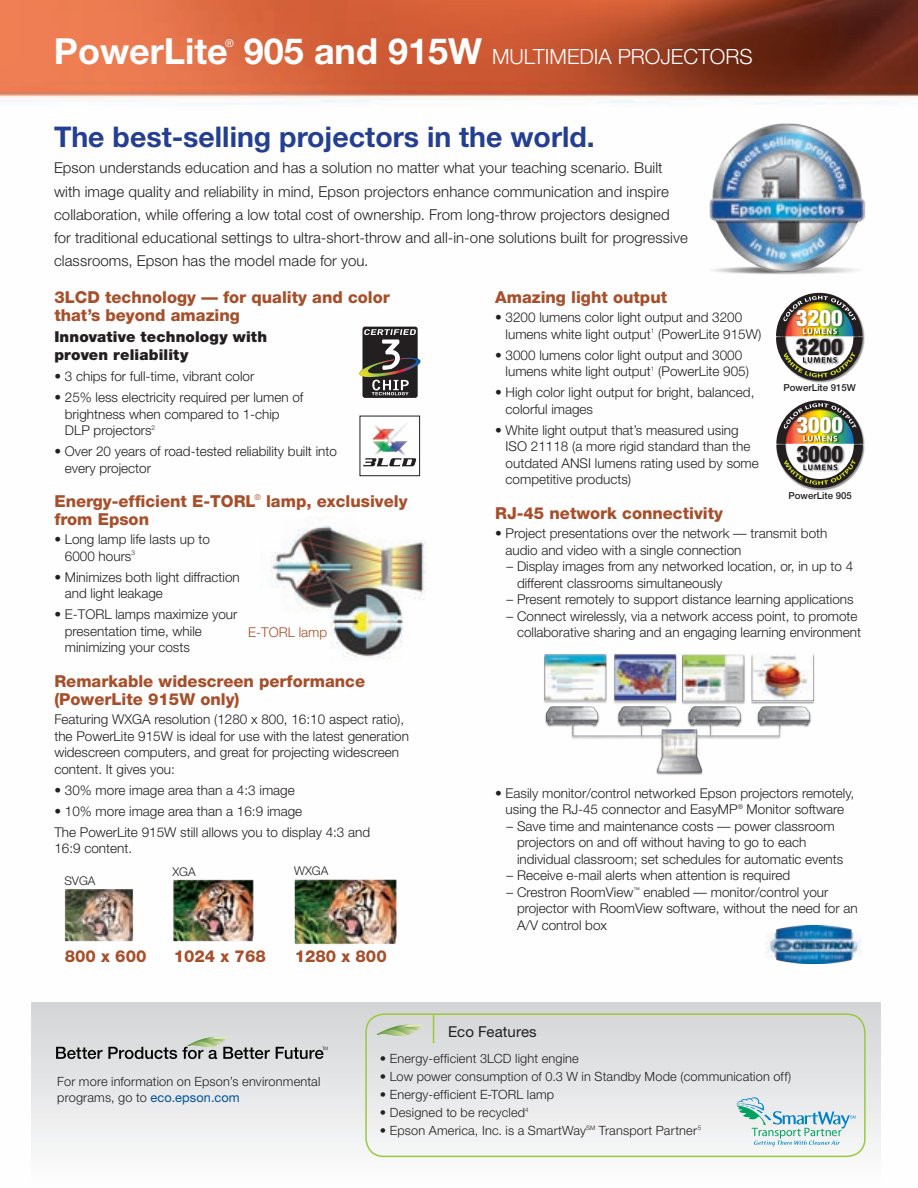
<style>
.page{position:relative;width:918px;height:1188px;background:#fff}
.page>*{position:absolute;margin:0;border:0;box-sizing:border-box;transform-origin:0 0}
.t1{font:700 36px "Helvetica Neue";color:#fff}
.INSIDE_H1{font:700 28.5px "Helvetica Neue";color:#243e91}
.t2{font:900 condensed 22.35px "Helvetica Neue";color:#231f20}
.t3{font:900 condensed 22.35px "Helvetica Neue";color:#fff}
.t4{font:300 21px "Helvetica Neue";color:#fff}
.sub_headline{font:800 16.5px/18px "Helvetica Neue";color:#a64f2a}
.MAIN_BODY_COPY{font:300 15px/23.2px "Helvetica Neue";letter-spacing:.005em;color:#231f20}
.Innovative_Technolog{font:900 15px/18px "Helvetica Neue";letter-spacing:.01em;color:#231f20}
.MAIN_BODY_COPY-2{font:15px "Helvetica Neue";letter-spacing:.005em;color:#231f20}
.MAIN_BODY_BULLETS{font:300 13.5px/16.5px "Helvetica Neue";color:#231f20}
.Main_Body_Bullets_pl{font:300 13.5px/16.5px "Helvetica Neue";color:#231f20}
.TECHNICAL_COPY{font:300 13.5px "Helvetica Neue";color:#a64f2a}
.ECO_FEATURES{font:300 12.75px/15.3px "Helvetica Neue";letter-spacing:.01em;color:#231f20}
.t5{font:300 12px "Helvetica Neue";color:#231f20}
.t6{font:10.8px "Helvetica Neue";color:#fff}
.t7{font:500 9.6px "Helvetica Neue";color:#231f20}
.s1{font-weight:700;font-size:36px}
.s2{font-weight:400;color:#01529a}
</style>
<div class="page">
<img style="left:0;top:0;width:918px;height:1149px">
<div style="left:32px;top:1002px;width:849px;height:186px;background:linear-gradient(to bottom,#d2d4d6,#fefefe)"></div>
<svg style="left:56px;top:1037px;width:214px;height:22px;background:#afb1af"></svg>
<svg style="left:276px;top:1047px;width:52px;height:12px"></svg>
<div style="left:365px;top:1013px;width:501px;height:144px;border:2px solid #99ca3b;border-radius:18px"></div>
<svg style="left:377px;top:1024px;width:46px;height:12px"></svg>
<svg style="left:433px;top:1015px;width:1px;height:28px"></svg>
<svg style="left:736px;top:1097px;width:120px;height:49px"></svg>
<img style="left:54px;top:875px;width:351px;height:75px">
<img style="left:260px;top:517px;width:172px;height:148px">
<img style="left:680px;top:117px;width:202px;height:188px">
<img style="left:535px;top:648px;width:288px;height:130px">
<img style="left:776px;top:385px;width:90px;height:11px">
<svg style="left:772px;top:288px;width:95px;height:97px"></svg>
<img style="left:794px;top:304px;width:52px;height:59px">
<img style="left:776px;top:493px;width:90px;height:11px">
<svg style="left:772px;top:396px;width:95px;height:97px"></svg>
<img style="left:794px;top:412px;width:52px;height:59px">
<div style="left:360px;top:416px;width:60px;height:60px;background:#fff"></div>
<div style="left:360px;top:416px;width:60px;height:60px;border:1px solid #231f20"></div>
<img style="left:372px;top:424px;width:36px;height:32px">
<svg style="left:363px;top:458px;width:53px;height:8px"></svg>
<svg style="left:360px;top:327px;width:61px;height:71px"></svg>
<img style="left:765px;top:926px;width:97px;height:38px">
<p class="t1" style="left:54px;top:29px;width:175px">PowerLite</p>
<p class="t6" style="left:225px;top:36px;width:10px">®</p>
<p class="t4" style="left:244px;top:44px;width:510px"><span class="s1">905 and 915W</span> MULTIMEDIA PROJECTORS</p>
<p class="INSIDE_H1" style="left:54px;top:119px;width:542px">The best-selling projectors in the world.</p>
<p class="MAIN_BODY_COPY" style="left:54px;top:156px;width:635px">Epson understands education and has a solution no matter what your teaching scenario. Built with image quality and reliability in mind, Epson projectors enhance communication and inspire collaboration, while offering a low total cost of ownership. From long-throw projectors designed for traditional educational settings to ultra-short-throw and all-in-one solutions built for progressive classrooms, Epson has the model made for you.</p>
<p class="sub_headline" style="left:495px;top:288px;width:174px">Amazing light output</p>
<p class="MAIN_BODY_BULLETS" style="left:506px;top:309px;width:257px;text-indent:-11px">• 3200 lumens color light output and 3200 lumens white light output<sup>1</sup> (PowerLite 915W)</p>
<p class="MAIN_BODY_BULLETS" style="left:506px;top:346px;width:245px;text-indent:-11px">• 3000 lumens color light output and 3000 lumens white light output<sup>1</sup> (PowerLite 905)</p>
<p class="MAIN_BODY_BULLETS" style="left:506px;top:384px;width:250px;text-indent:-11px">• High color light output for bright, balanced, colorful images</p>
<p class="MAIN_BODY_BULLETS" style="left:506px;top:421px;width:255px;text-indent:-11px">• White light output that’s measured using ISO 21118 (a more rigid standard than the outdated ANSI lumens rating used by some competitive products)</p>
<p class="sub_headline" style="left:495px;top:504px;width:229px">RJ-45 network connectivity</p>
<p class="MAIN_BODY_BULLETS" style="left:506px;top:525px;width:323px;text-indent:-11px">• Project presentations over the network — transmit both audio and video with a single connection</p>
<p class="Main_Body_Bullets_pl" style="left:517px;top:558px;width:338px;text-indent:-11px">– Display images from any networked location, or, in up to 4 different classrooms simultaneously</p>
<p class="Main_Body_Bullets_pl" style="left:507px;top:591px;width:349px">– Present remotely to support distance learning applications</p>
<p class="Main_Body_Bullets_pl" style="left:507px;top:607px;width:356px;text-align:right">– Connect wirelessly, via a network access point, to promote collaborative sharing and an engaging learning environment</p>
<p class="sub_headline" style="left:54px;top:288px;width:337px">3LCD technology — for quality and color that’s beyond amazing</p>
<p class="Innovative_Technolog" style="left:54px;top:328px;width:214px">Innovative technology with proven reliability</p>
<p class="MAIN_BODY_BULLETS" style="left:54px;top:368px;width:202px">• 3 chips for full-time, vibrant color</p>
<p class="MAIN_BODY_BULLETS" style="left:65px;top:389px;width:240px;text-indent:-11px">• 25% less electricity required per lumen of brightness when compared to 1-chip<br>DLP projectors<sup>2</sup></p>
<p class="MAIN_BODY_BULLETS" style="left:65px;top:443px;width:274px;text-indent:-11px">• Over 20 years of road-tested reliability built into every projector</p>
<p class="t3" style="left:796px;top:304px;width:48px">3200</p>
<p class="t2" style="left:796px;top:333px;width:48px">3200</p>
<p class="t7" style="left:784px;top:382px;width:74px">PowerLite 915W</p>
<p class="t3" style="left:797px;top:411px;width:48px">3000</p>
<p class="t2" style="left:797px;top:440px;width:48px">3000</p>
<p class="t7" style="left:789px;top:490px;width:65px">PowerLite 905</p>
<p class="sub_headline" style="left:54px;top:492px;width:355px">Energy-efficient E-TORL<sup>®</sup> lamp, exclusively from Epson</p>
<p class="MAIN_BODY_BULLETS" style="left:65px;top:531px;width:147px;text-indent:-11px">• Long lamp life lasts up to<br>6000 hours<sup>3</sup></p>
<p class="MAIN_BODY_BULLETS" style="left:65px;top:568px;width:177px;text-indent:-11px">• Minimizes both light diffraction and light leakage</p>
<p class="MAIN_BODY_BULLETS" style="left:65px;top:606px;width:174px;text-indent:-11px">• E-TORL lamps maximize your presentation time, while minimizing your costs</p>
<p class="sub_headline" style="left:54px;top:672px;width:312px">Remarkable widescreen performance (PowerLite 915W only)</p>
<p class="MAIN_BODY_BULLETS" style="left:54px;top:711px;width:356px">Featuring WXGA resolution (1280 x 800, 16:10 aspect ratio), the PowerLite 915W is ideal for use with the latest generation widescreen computers, and great for projecting widescreen content. It gives you:</p>
<p class="MAIN_BODY_BULLETS" style="left:54px;top:781px;width:242px">• 30% more image area than a 4:3 image</p>
<p class="MAIN_BODY_BULLETS" style="left:54px;top:802px;width:249px">• 10% more image area than a 16:9 image</p>
<p class="MAIN_BODY_BULLETS" style="left:54px;top:823px;width:317px">The PowerLite 915W still allows you to display 4:3 and<br>16:9 content.</p>
<p class="TECHNICAL_COPY" style="left:248px;top:624px;width:81px">E-TORL lamp</p>
<p class="MAIN_BODY_BULLETS" style="left:495px;top:785px;width:361px;text-align:center">• Easily monitor/control networked Epson projectors remotely, using the RJ-45 connector and EasyMP<sup>®</sup> Monitor software</p>
<p class="Main_Body_Bullets_pl" style="left:517px;top:818px;width:328px;text-indent:-11px">– Save time and maintenance costs — power classroom projectors on and off without having to go to each individual classroom; set schedules for automatic events</p>
<p class="Main_Body_Bullets_pl" style="left:507px;top:867px;width:285px">– Receive e-mail alerts when attention is required</p>
<p class="Main_Body_Bullets_pl" style="left:517px;top:884px;width:342px;text-indent:-11px">– Crestron RoomView<sup>™</sup> enabled — monitor/control your projector with RoomView software, without the need for an<br>A/V control box</p>
<p class="t5" style="left:172px;top:864px;width:25px">XGA</p>
<p class="t5" style="left:294px;top:863px;width:36px">WXGA</p>
<p class="t5" style="left:64px;top:874px;width:33px">SVGA</p>
<p class="sub_headline" style="left:65px;top:947px;width:83px">800 x 600</p>
<p class="sub_headline" style="left:174px;top:948px;width:94px">1024 x 768</p>
<p class="sub_headline" style="left:295px;top:947px;width:94px">1280 x 800</p>
<p class="ECO_FEATURES" style="left:57px;top:1074px;width:265px">For more information on Epson’s environmental programs, go to <span class="s2">eco.epson.com</span></p>
<p class="MAIN_BODY_COPY-2" style="left:448px;top:1023px;width:90px">Eco Features</p>
<p class="ECO_FEATURES" style="left:380px;top:1050px;width:201px">• Energy-efficient 3LCD light engine</p>
<p class="ECO_FEATURES" style="left:380px;top:1068px;width:413px">• Low power consumption of 0.3 W in Standby Mode (communication off)</p>
<p class="ECO_FEATURES" style="left:380px;top:1086px;width:176px">• Energy-efficient E-TORL lamp</p>
<p class="ECO_FEATURES" style="left:380px;top:1104px;width:150px">• Designed to be recycled<sup>4</sup></p>
<p class="ECO_FEATURES" style="left:380px;top:1122px;width:323px">• Epson America, Inc. is a SmartWay<sup>SM</sup> Transport Partner <sup>5</sup></p>
</div>
